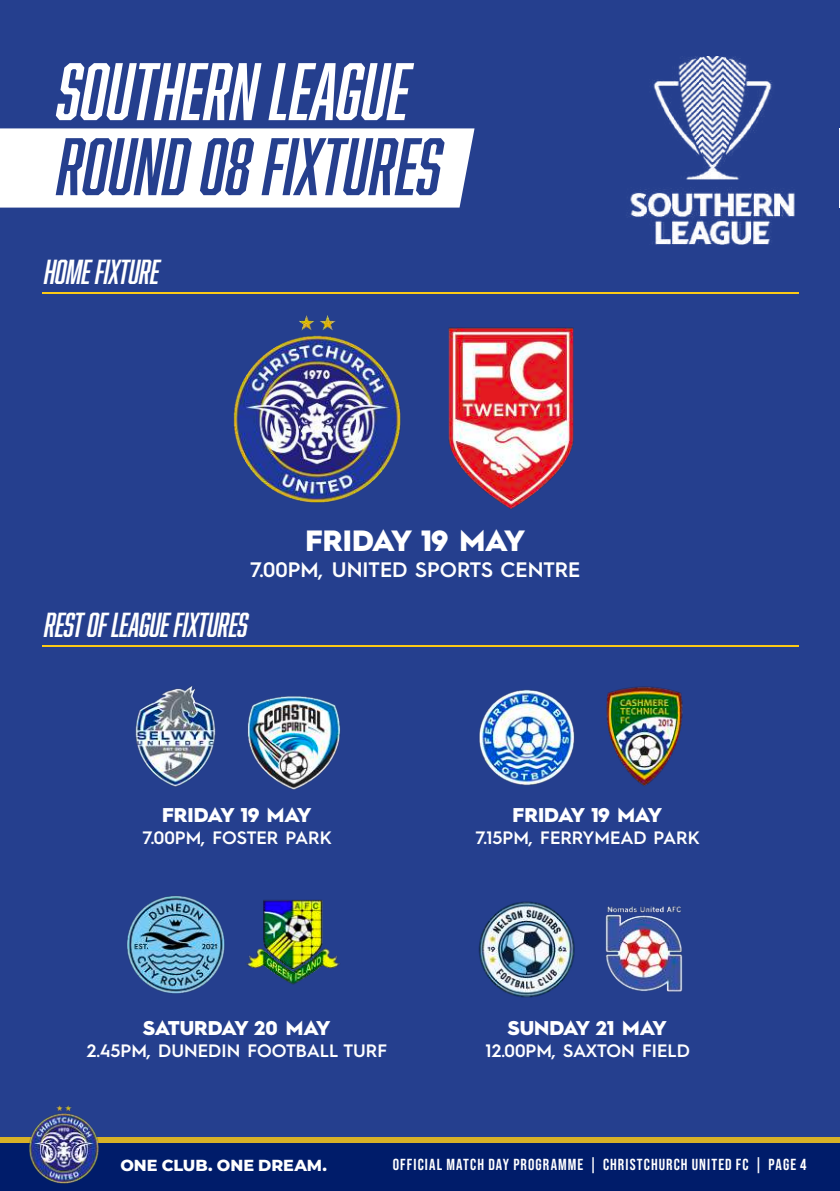
<style>
.page{position:relative;width:840px;height:1191px;background:#fff}
.page>*{position:absolute;margin:0;border:0;box-sizing:border-box;transform-origin:0 0}
.t1{font:italic 75px "Abolition";color:#253f8e}
.t2{font:italic 75px "Abolition";color:#fff}
.t3{font:italic 32px "Abolition";letter-spacing:-.01em;color:#fff}
.t4{font:900 29.4px "Hurme Geometric Sans 2";letter-spacing:-.015em;color:#fff}
.t5{font:600 21px "Hurme Geometric Sans 2";color:#fff}
.t6{font:900 20px "Hurme Geometric Sans 2";letter-spacing:-.005em;color:#fff}
.t7{font:600 18px "Hurme Geometric Sans 2";color:#fff}
.t8{font:700 16px "Bebas Neue Pro";letter-spacing:.065em;color:#fff}
.t9{font:800 16px "Montserrat";color:#fff}
</style>
<div class="page">
<div style="left:0;top:0;width:839px;height:1191px;background:#253f8e"></div>
<div style="left:0;top:1137px;width:839px;height:54px;background:#d8b127"></div>
<div style="left:0;top:1143px;width:839px;height:48px;background:#001c6a"></div>
<img style="left:29px;top:1105px;width:70px;height:79px">
<img style="left:629px;top:56px;width:166px;height:189px">
<img style="left:233px;top:315px;width:168px;height:188px">
<img style="left:247px;top:696px;width:94px;height:94px">
<img style="left:246px;top:899px;width:94px;height:86px">
<img style="left:606px;top:686px;width:77px;height:101px">
<img style="left:605px;top:906px;width:78px;height:86px">
<img style="left:135px;top:685px;width:81px;height:102px">
<img style="left:126px;top:895px;width:99px;height:99px">
<img style="left:479px;top:689px;width:96px;height:97px">
<img style="left:478px;top:901px;width:97px;height:97px">
<hr style="left:42px;top:292px;width:756px;height:2px;background:#fcca16">
<hr style="left:42px;top:645px;width:756px;height:2px;background:#fcca16">
<div style="left:0;top:128px;width:474px;height:80px;background:#fff"></div>
<img style="left:448px;top:327px;width:126px;height:183px">
<h1 class="t2" style="left:58px;top:48px;width:354px">SOUTHERN LEAGUE</h1>
<h1 class="t1" style="left:58px;top:123px;width:385px">ROUND 08 FIXTURES</h1>
<h2 class="t3" style="left:45px;top:253px;width:117px">HOME FIXTURE</h2>
<h3 class="t4" style="left:305px;top:520px;width:221px">FRIDAY 19 MAY</h3>
<p class="t5" style="left:250px;top:555px;width:331px">7.00PM, UNITED SPORTS CENTRE</p>
<h2 class="t3" style="left:45px;top:606px;width:205px">REST OF LEAGUE FIXTURES</h2>
<p class="t6" style="left:162px;top:801px;width:151px">FRIDAY 19 MAY</p>
<p class="t7" style="left:142px;top:825px;width:190px">7.00PM, FOSTER PARK</p>
<p class="t6" style="left:143px;top:1013px;width:189px">SATURDAY 20 MAY</p>
<p class="t7" style="left:87px;top:1038px;width:301px">2.45PM, DUNEDIN FOOTBALL TURF</p>
<p class="t6" style="left:512px;top:801px;width:151px">FRIDAY 19 MAY</p>
<p class="t7" style="left:475px;top:825px;width:226px">7.15PM, FERRYMEAD PARK</p>
<p class="t6" style="left:507px;top:1013px;width:160px">SUNDAY 21 MAY</p>
<p class="t7" style="left:485px;top:1038px;width:206px">12.00PM, SAXTON FIELD</p>
<p class="t9" style="left:120px;top:1153px;width:208px">ONE CLUB. ONE DREAM.</p>
<p class="t8" style="left:392px;top:1155px;width:415px">OFFICIAL MATCH DAY PROGRAMME | CHRISTCHURCH UNITED FC | PAGE 4</p>
</div>
